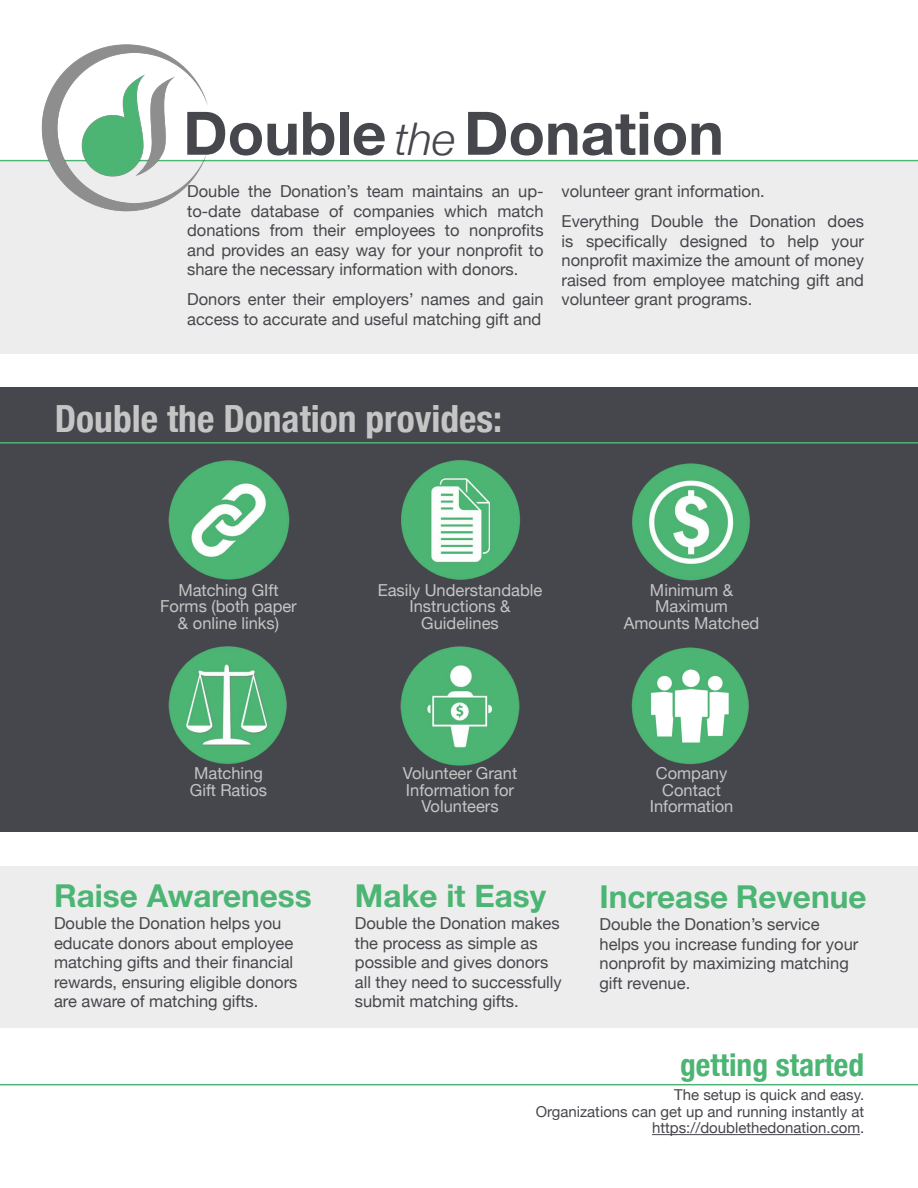
<style>
.page{position:relative;width:918px;height:1188px;background:#fff}
.page>*{position:absolute;margin:0;border:0;box-sizing:border-box;transform-origin:0 0}
.t1{font:700 60px "Helvetica Neue";color:#46474c}
.t2{font:italic 300 45px "Helvetica Neue";color:#46474c}
.t3{font:700 condensed 37.5px "Helvetica Neue";color:#c5c5c5}
.t4{font:700 31.5px "Helvetica Neue";color:#4cb573}
.t5{font:700 condensed 31.5px "Helvetica Neue";color:#4cb573}
.t6{font:16.5px/19.5px "Helvetica Neue";color:#46474c}
.t7{font:16.5px/16.5px "Helvetica Neue";color:#c5c5c5;text-align:center}
.t8{font:15px/16.5px "Helvetica Neue";color:#46474c;text-align:right}
</style>
<div class="page">
<div style="left:0;top:866px;width:918px;height:162px;background:#ededed"></div>
<div style="left:0;top:387px;width:918px;height:444px;background:#46474c"></div>
<img style="left:632px;top:463px;width:118px;height:118px">
<img style="left:631px;top:647px;width:118px;height:118px">
<img style="left:401px;top:460px;width:119px;height:120px">
<img style="left:400px;top:646px;width:120px;height:120px">
<img style="left:168px;top:460px;width:122px;height:120px">
<img style="left:168px;top:646px;width:119px;height:118px">
<hr style="left:0;top:442px;width:918px;height:2px;background:#4cb573">
<hr style="left:652px;top:1134px;width:208px;height:1px;background:#46474c">
<hr style="left:0;top:1084px;width:918px;height:1px;background:#4cb573">
<hr style="left:0;top:160px;width:918px;height:1px;background:#4cb573">
<div style="left:0;top:161px;width:918px;height:193px;background:#ededed"></div>
<img style="left:41px;top:44px;width:168px;height:168px">
<h1 class="t1" style="left:183px;top:112px;width:205px">Double</h1>
<h2 class="t2" style="left:395px;top:113px;width:62px">the</h2>
<h1 class="t1" style="left:464px;top:112px;width:261px">Donation</h1>
<p class="t6" style="left:187px;top:183px;width:358px;text-align:justify">Double the Donation’s team maintains an up&shy;to-date database of companies which match donations from their employees to nonprofits and provides an easy way for your nonprofit to share the necessary information with donors.</p>
<p class="t6" style="left:187px;top:291px;width:358px">Donors enter their employers’ names and gain access to accurate and useful matching gift and</p>
<p class="t6" style="left:562px;top:178px;width:304px;line-height:30px">volunteer grant information.<br>Everything Double the Donation does</p>
<p class="t6" style="left:562px;top:232px;width:304px;text-align:justify">is specifically designed to help your nonprofit maximize the amount of money raised from employee matching gift and volunteer grant programs.</p>
<h3 class="t3" style="left:55px;top:405px;width:449px">Double the Donation provides:</h3>
<p class="t7" style="left:160px;top:583px;width:138px">Matching GIft<br>Forms (both paper &amp; online links)</p>
<p class="t7" style="left:190px;top:767px;width:79px;text-align:left">Matching<br>Gift Ratios</p>
<p class="t7" style="left:378px;top:583px;width:166px">Easily Understandable<br>Instructions &amp;<br>Guidelines</p>
<p class="t7" style="left:403px;top:767px;width:116px">Volunteer Grant<br>Information for<br>Volunteers</p>
<p class="t7" style="left:624px;top:583px;width:137px">Minimum &amp;<br>Maximum<br>Amounts Matched</p>
<p class="t7" style="left:650px;top:767px;width:85px">Company<br>Contact<br>Information</p>
<h3 class="t4" style="left:54px;top:884px;width:259px">Raise Awareness</h3>
<p class="t6" style="left:54px;top:915px;width:245px">Double the Donation helps you educate donors about employee matching gifts and their financial rewards, ensuring eligible donors are aware of matching gifts.</p>
<h3 class="t4" style="left:355px;top:884px;width:193px">Make it Easy</h3>
<p class="t6" style="left:355px;top:915px;width:208px">Double the Donation makes the process as simple as possible and gives donors all they need to successfully submit matching gifts.</p>
<h3 class="t4" style="left:600px;top:885px;width:268px">Increase Revenue</h3>
<p class="t6" style="left:600px;top:916px;width:260px">Double the Donation’s service helps you increase funding for your nonprofit by maximizing matching gift revenue.</p>
<h3 class="t5" style="left:680px;top:1053px;width:186px">getting started</h3>
<p class="t8" style="left:536px;top:1088px;width:330px">The setup is quick and easy.<br>Organizations can get up and running instantly at https://doublethedonation.com.</p>
</div>
